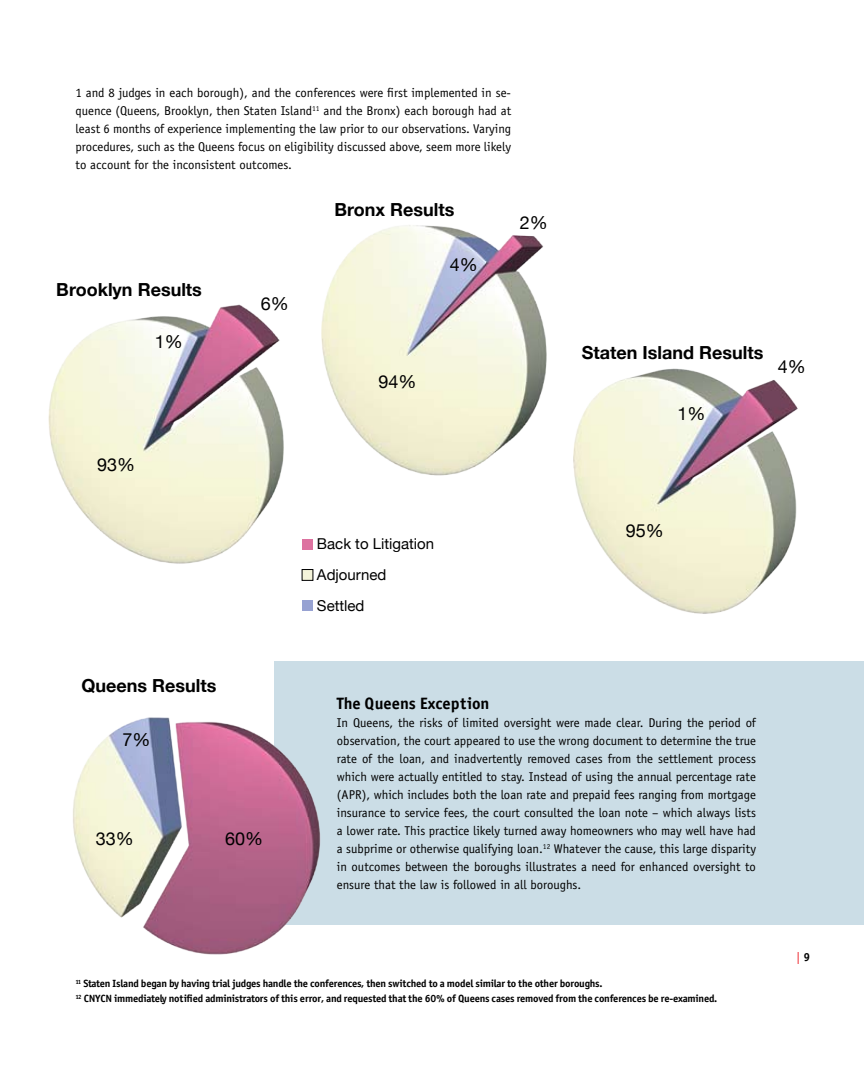
<style>
.page{position:relative;width:864px;height:1080px;background:#fff}
.page>*{position:absolute;margin:0;border:0;box-sizing:border-box;transform-origin:0 0}
.t1{font:700 18px "Helvetica Neue";color:#000}
.t2{font:18px "Helvetica Neue";color:#000}
.t3{font:16.5px "Officina Sans Bold A";color:#000}
.t4{font:15px/30.8px "Helvetica Neue";color:#000}
.t5{font:12.75px/18px "Officina Sans";color:#000;text-align:justify}
.t6{font:12px "Officina Sans";color:#ed1c24}
.t7{font:10.5px/15px "Officina Sans Bold A";letter-spacing:-.02em;color:#000}
.s1{font-weight:700;color:#000}
</style>
<div class="page">
<div style="left:274px;top:662px;width:590px;height:264px;background:#cbdde6"></div>
<div style="left:302px;top:539px;width:11px;height:11px;background:#dd72a0"></div>
<div style="left:302px;top:570px;width:11px;height:10px;background:#f5f4da"></div>
<div style="left:302px;top:569px;width:11px;height:11px;border:1px solid #000"></div>
<div style="left:302px;top:600px;width:11px;height:11px;background:#97a2d2"></div>
<img style="left:48px;top:304px;width:236px;height:260px">
<img style="left:73px;top:717px;width:249px;height:238px">
<img style="left:322px;top:225px;width:225px;height:251px">
<img style="left:573px;top:368px;width:225px;height:246px">
<p class="t5" style="left:76px;top:84px;width:437px">1 and 8 judges in each borough), and the conferences were first implemented in se&shy;quence (Queens, Brooklyn, then Staten Island<sup>11</sup> and the Bronx) each borough had at least 6 months of experience implementing the law prior to our observations. Varying procedures, such as the Queens focus on eligibility discussed above, seem more likely to account for the inconsistent outcomes.</p>
<h1 class="t1" style="left:56px;top:279px;width:147px">Brooklyn Results</h1>
<h1 class="t2" style="left:155px;top:331px;width:30px">1%</h1>
<h1 class="t2" style="left:261px;top:293px;width:30px">6%</h1>
<h1 class="t1" style="left:335px;top:198px;width:122px">Bronx Results</h1>
<h1 class="t2" style="left:450px;top:254px;width:30px">4%</h1>
<h1 class="t2" style="left:378px;top:371px;width:40px">94%</h1>
<h1 class="t2" style="left:520px;top:212px;width:30px">2%</h1>
<h1 class="t2" style="left:97px;top:454px;width:40px">93%</h1>
<p class="t4" style="left:317px;top:529px;width:119px">Back to Litigation<br>Adjourned<br>Settled</p>
<h1 class="t1" style="left:582px;top:341px;width:183px">Staten Island Results</h1>
<h1 class="t2" style="left:677px;top:403px;width:30px">1%</h1>
<h1 class="t2" style="left:778px;top:356px;width:30px">4%</h1>
<h1 class="t2" style="left:626px;top:520px;width:40px">95%</h1>
<h1 class="t1" style="left:82px;top:675px;width:137px">Queens Results</h1>
<h1 class="t2" style="left:122px;top:729px;width:30px">7%</h1>
<h1 class="t2" style="left:96px;top:828px;width:40px">33%</h1>
<h1 class="t2" style="left:225px;top:828px;width:40px">60%</h1>
<p class="t3" style="left:337px;top:694px;width:154px">The Queens Exception</p>
<p class="t5" style="left:337px;top:714px;width:421px">In Queens, the risks of limited oversight were made clear. During the period of observation, the court appeared to use the wrong document to determine the true rate of the loan, and inadvertently removed cases from the settlement process which were actually entitled to stay. Instead of using the annual percentage rate (APR), which includes both the loan rate and prepaid fees ranging from mortgage insurance to service fees, the court consulted the loan note – which always lists a lower rate. This practice likely turned away homeowners who may well have had a subprime or otherwise qualifying loan.<sup>12</sup> Whatever the cause, this large disparity in outcomes between the boroughs illustrates a need for enhanced oversight to ensure that the law is followed in all boroughs.</p>
<p class="t7" style="left:76px;top:976px;width:643px"><sup>11</sup> Staten Island began by having trial judges handle the conferences, then switched to a model similar to the other boroughs.<br><sup>12</sup> CNYCN immediately notified administrators of this error, and requested that the 60% of Queens cases removed from the conferences be re-examined.</p>
<p class="t6" style="left:797px;top:950px;width:15px">| <span class="s1">9</span></p>
</div>
